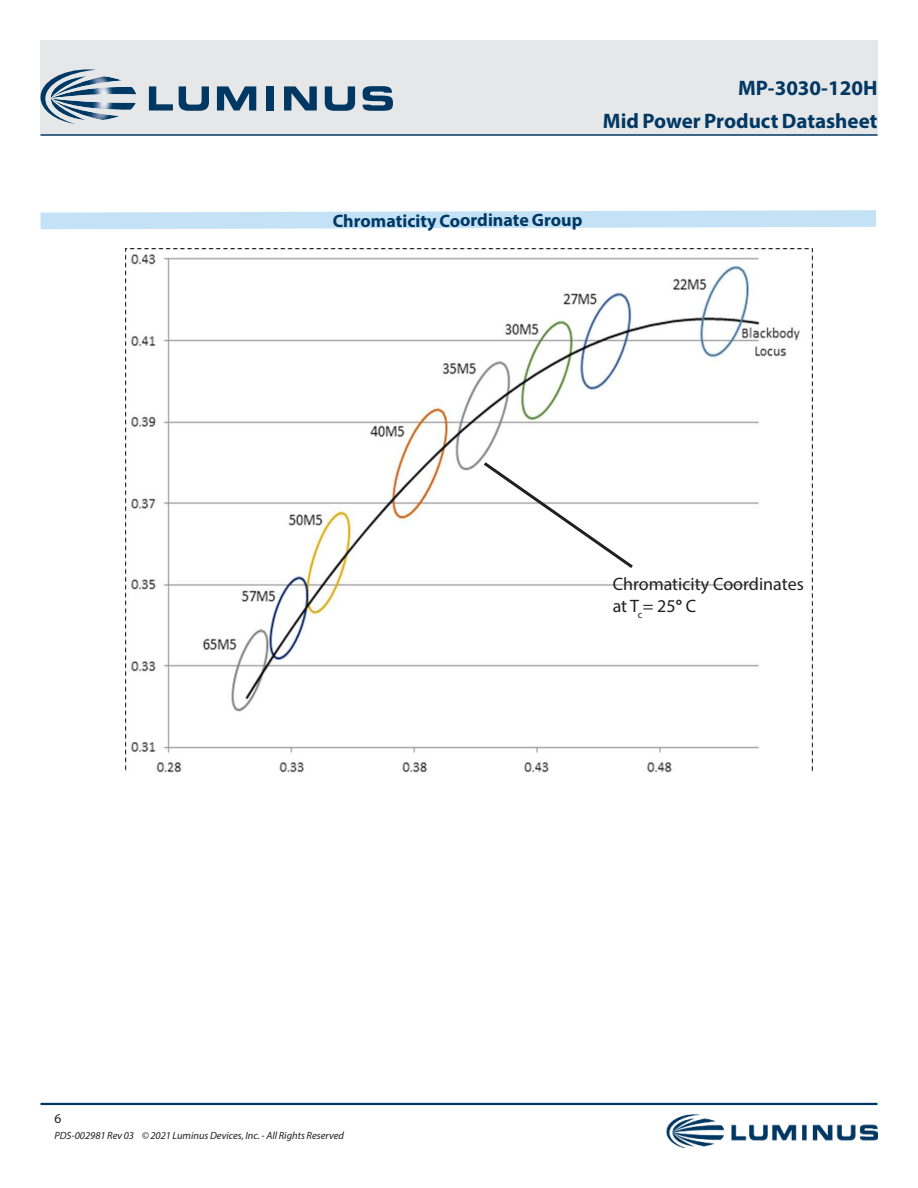
<style>
.page{position:relative;width:918px;height:1188px;background:#fff}
.page>*{position:absolute;margin:0;border:0;box-sizing:border-box;transform-origin:0 0}
.t1{font:700 21px/33px "Myriad Pro";color:#003863;text-align:right}
.t2{font:18px/21.6px "Myriad Pro";color:#221f1f}
.t3{font:700 18px "Myriad Pro";letter-spacing:-.005em;color:#003863}
.t4{font:13.5px "Myriad Pro";color:#221f1f}
.t5{font:italic 10.5px "Myriad Pro";color:#221f1f}
.s1{font-weight:700}
</style>
<div class="page">
<img style="left:125px;top:248px;width:687px;height:525px">
<div style="left:41px;top:40px;width:837px;height:95px;background:#e6e7e8"></div>
<hr style="left:41px;top:1103px;width:837px;height:2px;background:#003863">
<hr style="left:41px;top:134px;width:837px;height:2px;background:#003863">
<svg style="left:40px;top:210px;width:836px;height:19px"></svg>
<img style="left:96px;top:102px;width:7px;height:18px">
<svg style="left:40px;top:69px;width:56px;height:55px"></svg>
<svg style="left:149px;top:86px;width:24px;height:25px"></svg>
<svg style="left:179px;top:86px;width:30px;height:25px"></svg>
<svg style="left:217px;top:86px;width:39px;height:25px"></svg>
<div style="left:266px;top:86px;width:8px;height:25px;background:#003863"></div>
<svg style="left:284px;top:86px;width:33px;height:25px"></svg>
<svg style="left:325px;top:86px;width:30px;height:25px"></svg>
<svg style="left:363px;top:86px;width:30px;height:25px"></svg>
<img style="left:666px;top:1115px;width:212px;height:33px">
<svg style="left:481px;top:459px;width:155px;height:112px"></svg>
<h1 class="t1" style="left:603px;top:73px;width:276px">MP-3030-120H<br>Mid Power Product Datasheet</h1>
<h2 class="t3" style="left:333px;top:214px;width:251px">Chromaticity Coordinate Group</h2>
<h2 class="t2" style="left:613px;top:575px;width:193px">Chromaticity Coordinates at T<sub>c</sub>= 25<span class="s1">°</span> C</h2>
<p class="t4" style="left:54px;top:1113px;width:8px">6</p>
<p class="t5" style="left:54px;top:1132px;width:291px">PDS-002981 Rev 03 © 2021 Luminus Devices, Inc. - All Rights Reserved</p>
</div>
